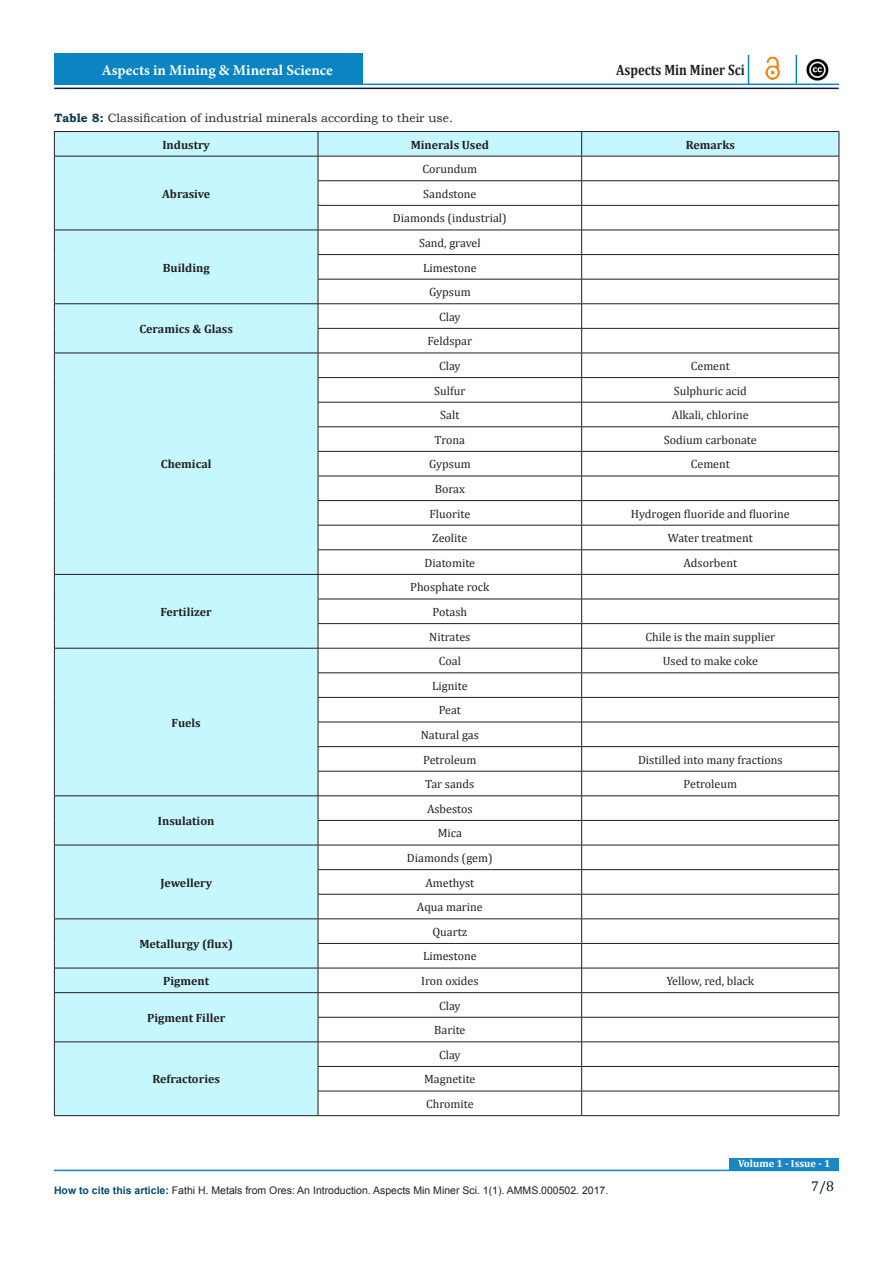
<style>
.page{position:relative;width:893px;height:1263px;background:#fff}
.page>*{position:absolute;margin:0;border:0;box-sizing:border-box;transform-origin:0 0}
.t1{font:700 15px "Minion Pro";color:#fff}
.t2{font:700 15px "Cambria";color:#231f20;scale:.86 1}
.t3{font:14.25px "Cambria";color:#021c2d}
.t4{font:12px "Cambria";color:#231f20}
.t5{font:700 12px "Cambria";color:#231f20}
.t6{font:12px "Bookman Old Style";color:#231f20}
.t7{font:10.5px "Arial";color:#231f20}
.t8{font:700 10.5px "Cambria";color:#fff}
.s1{font-weight:700;color:#0c3650}
.s2{font-weight:700;color:#034b74}
</style>
<div class="page">
<hr style="left:54px;top:88px;width:785px;height:1px;background:#0b184f">
<hr style="left:206px;top:84px;width:633px;height:1px;background:#0b88c4">
<div style="left:54px;top:53px;width:308px;height:32px;background:#0b84c4"></div>
<svg style="left:748px;top:55px;width:1px;height:29px"></svg>
<svg style="left:796px;top:55px;width:1px;height:29px"></svg>
<img style="left:765px;top:57px;width:15px;height:23px">
<img style="left:806px;top:58px;width:22px;height:22px">
<hr style="left:54px;top:1170px;width:785px;height:1px;background:#0b88c4">
<div style="left:730px;top:1158px;width:109px;height:12px;background:#1b86c6"></div>
<div style="left:55px;top:132px;width:263px;height:983px;background:#c6f7ff"></div>
<hr style="left:54px;top:131px;width:264px;height:1px;background:#231f20">
<hr style="left:318px;top:131px;width:264px;height:1px;background:#231f20">
<hr style="left:582px;top:131px;width:257px;height:1px;background:#231f20">
<hr style="left:54px;top:156px;width:264px;height:1px;background:#231f20">
<hr style="left:54px;top:230px;width:264px;height:1px;background:#231f20">
<hr style="left:54px;top:303px;width:264px;height:1px;background:#231f20">
<hr style="left:54px;top:353px;width:264px;height:1px;background:#231f20">
<hr style="left:54px;top:574px;width:264px;height:1px;background:#231f20">
<hr style="left:54px;top:648px;width:264px;height:1px;background:#231f20">
<hr style="left:54px;top:795px;width:264px;height:1px;background:#231f20">
<hr style="left:54px;top:845px;width:264px;height:1px;background:#231f20">
<hr style="left:54px;top:918px;width:264px;height:1px;background:#231f20">
<hr style="left:54px;top:968px;width:264px;height:1px;background:#231f20">
<hr style="left:54px;top:992px;width:264px;height:1px;background:#231f20">
<hr style="left:54px;top:1041px;width:264px;height:1px;background:#231f20">
<svg style="left:54px;top:132px;width:1px;height:983px"></svg>
<svg style="left:318px;top:132px;width:522px;height:983px"></svg>
<hr style="left:54px;top:1115px;width:264px;height:1px;background:#231f20">
<hr style="left:318px;top:1115px;width:264px;height:1px;background:#231f20">
<hr style="left:582px;top:1115px;width:257px;height:1px;background:#231f20">
<p class="t1" style="left:101px;top:60px;width:233px">Aspects in Mining &amp; Mineral Science</p>
<p class="t2" style="left:616px;top:60px;width:151px">Aspects Min Miner Sci</p>
<p class="t6" style="left:54px;top:110px;width:400px"><span class="s1">Table 8:</span> Classification of industrial minerals according to their use.</p>
<p class="t5" style="left:162px;top:136px;width:49px">Industry</p>
<p class="t5" style="left:411px;top:136px;width:80px">Minerals Used</p>
<p class="t5" style="left:686px;top:136px;width:51px">Remarks</p>
<p class="t5" style="left:162px;top:185px;width:49px">Abrasive</p>
<p class="t4" style="left:422px;top:162px;width:56px">Corundum</p>
<p class="t4" style="left:423px;top:187px;width:55px">Sandstone</p>
<p class="t4" style="left:393px;top:211px;width:115px">Diamonds (industrial)</p>
<p class="t5" style="left:163px;top:259px;width:48px">Building</p>
<p class="t5" style="left:139px;top:320px;width:95px">Ceramics &amp; Glass</p>
<p class="t5" style="left:161px;top:456px;width:52px">Chemical</p>
<p class="t5" style="left:161px;top:603px;width:53px">Fertilizer</p>
<p class="t5" style="left:172px;top:714px;width:31px">Fuels</p>
<p class="t5" style="left:158px;top:812px;width:58px">Insulation</p>
<p class="t5" style="left:160px;top:874px;width:53px">Jewellery</p>
<p class="t5" style="left:139px;top:935px;width:95px">Metallurgy (flux)</p>
<p class="t4" style="left:419px;top:236px;width:63px">Sand, gravel</p>
<p class="t4" style="left:423px;top:260px;width:55px">Limestone</p>
<p class="t4" style="left:429px;top:285px;width:43px">Gypsum</p>
<p class="t4" style="left:439px;top:310px;width:23px">Clay</p>
<p class="t4" style="left:428px;top:334px;width:46px">Feldspar</p>
<p class="t4" style="left:439px;top:359px;width:23px">Clay</p>
<p class="t4" style="left:691px;top:359px;width:41px">Cement</p>
<p class="t4" style="left:434px;top:383px;width:33px">Sulfur</p>
<p class="t4" style="left:674px;top:383px;width:75px">Sulphuric acid</p>
<p class="t4" style="left:440px;top:408px;width:21px">Salt</p>
<p class="t4" style="left:672px;top:408px;width:78px">Alkali, chlorine</p>
<p class="t4" style="left:435px;top:433px;width:32px">Trona</p>
<p class="t4" style="left:664px;top:433px;width:94px">Sodium carbonate</p>
<p class="t4" style="left:429px;top:457px;width:43px">Gypsum</p>
<p class="t4" style="left:691px;top:457px;width:41px">Cement</p>
<p class="t4" style="left:435px;top:482px;width:32px">Borax</p>
<p class="t4" style="left:429px;top:506px;width:42px">Fluorite</p>
<p class="t4" style="left:631px;top:506px;width:160px">Hydrogen fluoride and fluorine</p>
<p class="t4" style="left:432px;top:531px;width:37px">Zeolite</p>
<p class="t4" style="left:668px;top:531px;width:87px">Water treatment</p>
<p class="t4" style="left:425px;top:556px;width:52px">Diatomite</p>
<p class="t4" style="left:683px;top:556px;width:55px">Adsorbent</p>
<p class="t4" style="left:410px;top:580px;width:81px">Phosphate rock</p>
<p class="t4" style="left:432px;top:605px;width:36px">Potash</p>
<p class="t4" style="left:429px;top:629px;width:43px">Nitrates</p>
<p class="t4" style="left:645px;top:629px;width:131px">Chile is the main supplier</p>
<p class="t4" style="left:439px;top:654px;width:24px">Coal</p>
<p class="t4" style="left:663px;top:654px;width:97px">Used to make coke</p>
<p class="t4" style="left:432px;top:679px;width:37px">Lignite</p>
<p class="t4" style="left:439px;top:703px;width:24px">Peat</p>
<p class="t4" style="left:421px;top:728px;width:60px">Natural gas</p>
<p class="t4" style="left:423px;top:752px;width:55px">Petroleum</p>
<p class="t4" style="left:638px;top:752px;width:146px">Distilled into many fractions</p>
<p class="t4" style="left:425px;top:777px;width:51px">Tar sands</p>
<p class="t4" style="left:684px;top:777px;width:55px">Petroleum</p>
<p class="t4" style="left:427px;top:802px;width:47px">Asbestos</p>
<p class="t4" style="left:438px;top:826px;width:26px">Mica</p>
<p class="t4" style="left:407px;top:851px;width:87px">Diamonds (gem)</p>
<p class="t4" style="left:425px;top:875px;width:50px">Amethyst</p>
<p class="t4" style="left:417px;top:900px;width:67px">Aqua marine</p>
<p class="t4" style="left:432px;top:925px;width:36px">Quartz</p>
<p class="t4" style="left:423px;top:949px;width:55px">Limestone</p>
<p class="t5" style="left:163px;top:972px;width:48px">Pigment</p>
<p class="t4" style="left:421px;top:974px;width:59px">Iron oxides</p>
<p class="t4" style="left:666px;top:974px;width:89px">Yellow, red, black</p>
<p class="t5" style="left:147px;top:1009px;width:80px">Pigment Filler</p>
<p class="t4" style="left:439px;top:998px;width:23px">Clay</p>
<p class="t4" style="left:434px;top:1023px;width:33px">Barite</p>
<p class="t5" style="left:152px;top:1071px;width:69px">Refractories</p>
<p class="t4" style="left:439px;top:1048px;width:23px">Clay</p>
<p class="t4" style="left:424px;top:1072px;width:53px">Magnetite</p>
<p class="t4" style="left:426px;top:1097px;width:49px">Chromite</p>
<p class="t8" style="left:738px;top:1156px;width:94px">Volume 1 - Issue - 1</p>
<p class="t7" style="left:54px;top:1183px;width:556px"><span class="s2">How to cite this article:</span> Fathi H. Metals from Ores: An Introduction. Aspects Min Miner Sci. 1(1). AMMS.000502. 2017.</p>
<p class="t3" style="left:811px;top:1178px;width:24px">7/8</p>
</div>
